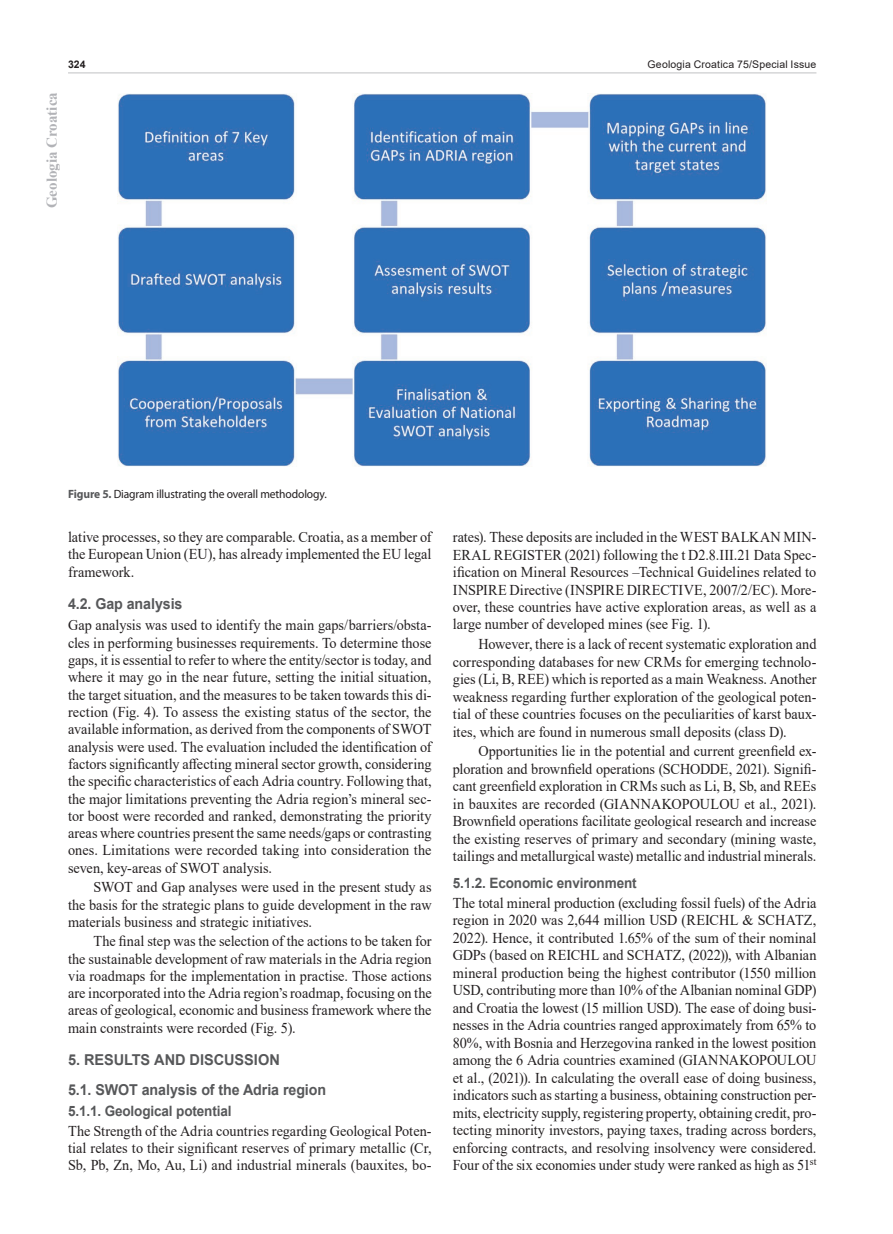
<style>
.page{position:relative;width:893px;height:1234px;background:#fff}
.page>*{position:absolute;margin:0;border:0;box-sizing:border-box;transform-origin:0 0}
.t1{font:15px/17.2px "Times New Roman";color:#231f20;text-align:justify;scale:.95 1}
.t2{font:700 15px/30px "Arial";letter-spacing:-.005em;color:#57585a}
.t3{font:700 15px "Times New Roman";color:#b2b3b7}
.t4{font:700 15px "Arial";letter-spacing:-.005em;color:#57585a;scale:.95 1}
.t5{font:700 14.25px "Arial";letter-spacing:-.01em;color:#57585a;scale:.95 1}
.t6{font:12px "Myriad Pro";letter-spacing:-.01em;color:#231f20;scale:.96 1}
.t7{font:10.5px "Arial";letter-spacing:.02em;color:#231f20}
.t8{font:700 10.5px "Arial";color:#231f20}
.s1{font-weight:700;color:#57585a}
</style>
<div class="page">
<hr style="left:68px;top:72px;width:748px;height:1px;background:#c7c8ca">
<img style="left:118px;top:94px;width:648px;height:372px">
<p class="t8" style="left:68px;top:57px;width:19px">324</p>
<p class="t7" style="left:647px;top:57px;width:170px">Geologia Croatica 75/Special Issue</p>
<p class="t3" style="left:41px;top:208px;width:118px;rotate:-90deg">Geologia Croatica</p>
<p class="t6" style="left:68px;top:487px;width:271px"><span class="s1">Figure 5.</span> Diagram illustrating the overall methodology.</p>
<p class="t1" style="left:68px;top:528px;width:384px">lative processes, so they are comparable. Croatia, as a member of the European Union (EU), has already implemented the EU legal framework.</p>
<p class="t4" style="left:68px;top:593px;width:122px">4.2. Gap analysis</p>
<p class="t1" style="left:68px;top:616px;width:384px">Gap analysis was used to identify the main gaps/barriers/obsta&shy;cles in performing businesses requirements. To determine those gaps, it is essential to refer to where the entity/sector is today, and where it may go in the near future, setting the initial situation, the target situation, and the measures to be taken towards this di&shy;rection (Fig. 4). To assess the existing status of the sector, the available information, as derived from the components of SWOT analysis were used. The evaluation included the identification of factors significantly affecting mineral sector growth, considering the specific characteristics of each Adria country. Following that, the major limitations preventing the Adria region’s mineral sec&shy;tor boost were recorded and ranked, demonstrating the priority areas where countries present the same needs/gaps or contrasting ones. Limitations were recorded taking into consideration the seven, key-areas of SWOT analysis.</p>
<p class="t1" style="left:68px;top:877px;width:384px;text-indent:26px">SWOT and Gap analyses were used in the present study as the basis for the strategic plans to guide development in the raw materials business and strategic initiatives.</p>
<p class="t1" style="left:68px;top:931px;width:384px;text-indent:26px">The final step was the selection of the actions to be taken for the sustainable development of raw materials in the Adria region via roadmaps for the implementation in practise. Those actions are incorporated into the Adria region’s roadmap, focusing on the areas of geological, economic and business framework where the main constraints were recorded (Fig. 5).</p>
<p class="t2" style="left:68px;top:1044px;width:260px">5. RESULTS AND DISCUSSION<br>5.1. SWOT analysis of the Adria region</p>
<p class="t5" style="left:68px;top:1100px;width:174px">5.1.1. Geological potential</p>
<p class="t1" style="left:68px;top:1121px;width:384px">The Strength of the Adria countries regarding Geological Poten&shy;tial relates to their significant reserves of primary metallic (Cr, Sb, Pb, Zn, Mo, Au, Li) and industrial minerals (bauxites, bo-</p>
<p class="t1" style="left:453px;top:527px;width:384px">rates). These deposits are included in the WEST BALKAN MIN-ERAL REGISTER (2021) following the t D2.8.III.21 Data Spec&shy;ification on Mineral Resources –Technical Guidelines related to INSPIRE Directive (INSPIRE DIRECTIVE, 2007/2/EC). More&shy;over, these countries have active exploration areas, as well as a large number of developed mines (see Fig. 1).</p>
<p class="t1" style="left:453px;top:634px;width:384px;text-indent:26px">However, there is a lack of recent systematic exploration and corresponding databases for new CRMs for emerging technolo&shy;gies (Li, B, REE) which is reported as a main Weakness. Another weakness regarding further exploration of the geological poten&shy;tial of these countries focuses on the peculiarities of karst baux&shy;ites, which are found in numerous small deposits (class D).</p>
<p class="t1" style="left:453px;top:741px;width:384px;text-indent:26px">Opportunities lie in the potential and current greenfield ex&shy;ploration and brownfield operations (SCHODDE, 2021). Signifi&shy;cant greenfield exploration in CRMs such as Li, B, Sb, and REEs in bauxites are recorded (GIANNAKOPOULOU et al., 2021).<br>Brownfield operations facilitate geological research and increase the existing reserves of primary and secondary (mining waste, tailings and metallurgical waste) metallic and industrial minerals.</p>
<p class="t5" style="left:453px;top:873px;width:195px">5.1.2. Economic environment</p>
<p class="t1" style="left:453px;top:893px;width:384px">The total mineral production (excluding fossil fuels) of the Adria region in 2020 was 2,644 million USD (REICHL &amp; SCHATZ, 2022). Hence, it contributed 1.65% of the sum of their nominal GDPs (based on REICHL and SCHATZ, (2022)), with Albanian mineral production being the highest contributor (1550 million USD, contributing more than 10% of the Albanian nominal GDP) and Croatia the lowest (15 million USD). The ease of doing busi&shy;nesses in the Adria countries ranged approximately from 65% to 80%, with Bosnia and Herzegovina ranked in the lowest position among the 6 Adria countries examined (GIANNAKOPOULOU et al., (2021)). In calculating the overall ease of doing business, indicators such as starting a business, obtaining construction per&shy;mits, electricity supply, registering property, obtaining credit, pro&shy;tecting minority investors, paying taxes, trading across borders, enforcing contracts, and resolving insolvency were considered.<br>Four of the six economies under study were ranked as high as 51<sup>st</sup></p>
</div>
